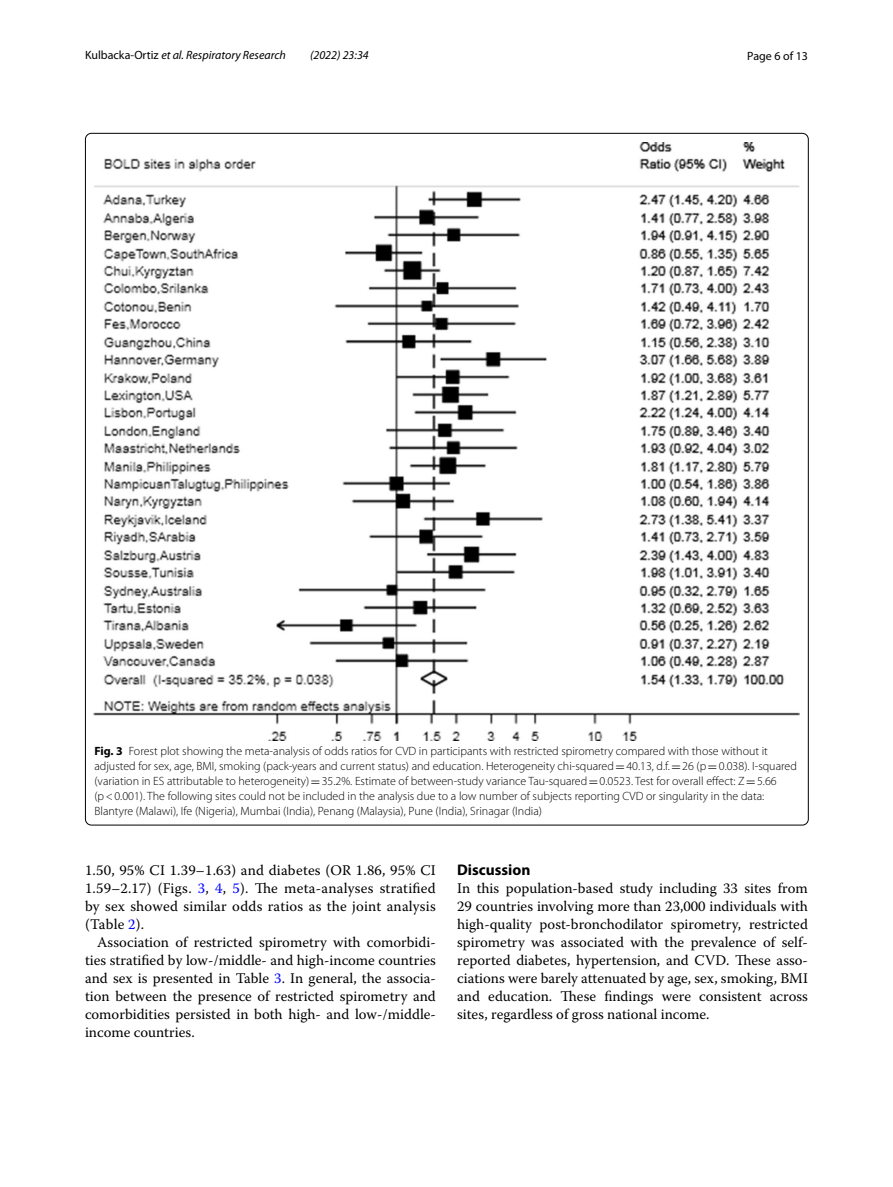
<style>
.page{position:relative;width:893px;height:1187px;background:#fff}
.page>*{position:absolute;margin:0;border:0;box-sizing:border-box;transform-origin:0 0}
.t1{font:700 15.45px "Myriad Pro";color:#000}
.t2{font:14.7px/18px "Warnock Pro";color:#000;text-align:justify}
.t3{font:300 12px/15px "Myriad Pro";color:#000}
.t4{font:italic 12px "Myriad Pro";color:#000}
.t5{font:12px "Myriad Pro";color:#000}
.s1{font-style:normal}
.s2{font-weight:700}
.s3{font-family:"MTSY";font-weight:400}
.s4{color:#00f}
</style>
<div class="page">
<img style="left:94px;top:142px;width:706px;height:598px">
<p class="t4" style="left:85px;top:48px;width:202px"><span class="s1">Kulbacka‑Ortiz</span> et al. Respiratory Research</p>
<p class="t4" style="left:310px;top:48px;width:60px">(2022) 23:34</p>
<p class="t5" style="left:747px;top:48px;width:62px">Page 6 of 13</p>
<p class="t3" style="left:94px;top:744px;width:704px"><span class="s2">Fig. 3</span> Forest plot showing the meta-analysis of odds ratios for CVD in participants with restricted spirometry compared with those without it adjusted for sex, age, BMI, smoking (pack-years and current status) and education. Heterogeneity chi-squared<span class="s3">=</span>40.13, d.f.<span class="s3">=</span>26 (p<span class="s3">=</span>0.038). I-squared (variation in ES attributable to heterogeneity)<span class="s3">=</span>35.2%. Estimate of between-study variance Tau-squared<span class="s3">=</span>0.0523. Test for overall effect: Z<span class="s3">=</span>5.66 (p&lt;0.001). The following sites could not be included in the analysis due to a low number of subjects reporting CVD or singularity in the data:<br>Blantyre (Malawi), Ife (Nigeria), Mumbai (India), Penang (Malaysia), Pune (India), Srinagar (India)</p>
<p class="t2" style="left:85px;top:860px;width:352px">1.50, 95% CI 1.39–1.63) and diabetes (OR 1.86, 95% CI 1.59–2.17) (Figs. <span class="s4">3</span>, <span class="s4">4</span>, <span class="s4">5</span>). The meta-analyses stratified by sex showed similar odds ratios as the joint analysis (Table <span class="s4">2</span>).</p>
<p class="t2" style="left:85px;top:932px;width:352px;text-indent:12px">Association of restricted spirometry with comorbidi&shy;ties stratified by low-/middle- and high-income countries and sex is presented in Table <span class="s4">3</span>. In general, the associa&shy;tion between the presence of restricted spirometry and comorbidities persisted in both high- and low-/middle&shy;income countries.</p>
<p class="t1" style="left:457px;top:859px;width:75px">Discussion</p>
<p class="t2" style="left:457px;top:879px;width:352px">In this population-based study including 33 sites from 29 countries involving more than 23,000 individuals with high-quality post-bronchodilator spirometry, restricted spirometry was associated with the prevalence of self&shy;reported diabetes, hypertension, and CVD. These asso&shy;ciations were barely attenuated by age, sex, smoking, BMI and education. These findings were consistent across sites, regardless of gross national income.</p>
</div>
